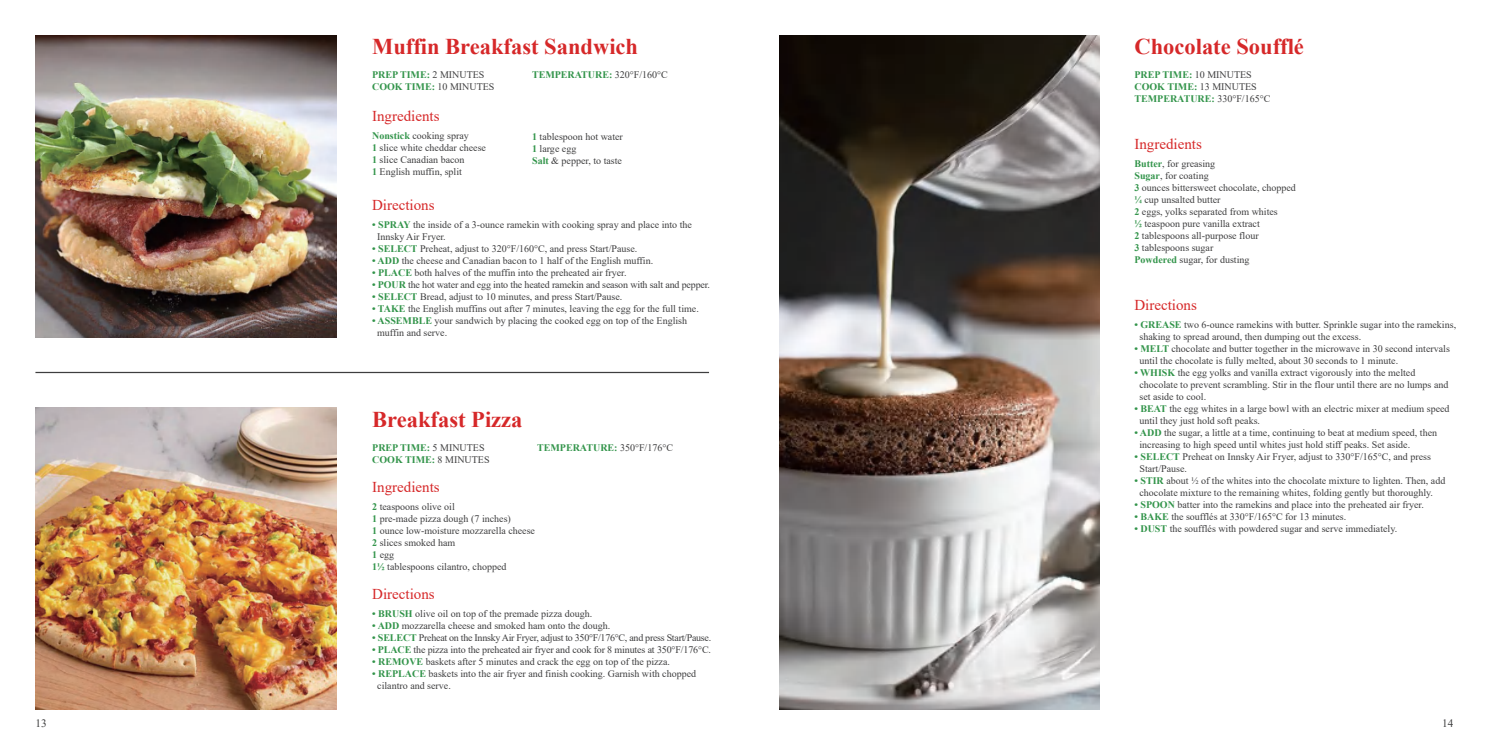
<style>
.page{position:relative;width:1489px;height:745px;background:#fff}
.page>*{position:absolute;margin:0;border:0;box-sizing:border-box;transform-origin:0 0}
.t1{font:700 22.5px "Times New Roman";color:#d62829}
.t2{font:15px "Times New Roman";color:#d62829}
.t3{font:11.25px "Times New Roman";color:#3e3e3f}
.t4{font:10px/12px "Times New Roman";color:#3e3e3f}
.t5{font:700 10px/12px "Times New Roman";color:#32944a}
.t6{font:10px "Times New Roman";letter-spacing:-.025em;color:#3e3e3f}
.s1{font-weight:400;color:#3e3e3f}
.s2{font-weight:700;color:#32944a}
</style>
<div class="page">
<img style="left:35px;top:35px;width:302px;height:302px">
<img style="left:35px;top:407px;width:302px;height:302px">
<img style="left:780px;top:35px;width:318px;height:674px">
<hr style="left:35px;top:371px;width:674px;height:2px;background:#3e3e3f">
<h1 class="t1" style="left:372px;top:30px;width:267px">Muffin Breakfast Sandwich</h1>
<p class="t5" style="left:372px;top:68px;width:114px">PREP TIME: <span class="s1">2 MINUTES</span></p>
<p class="t5" style="left:532px;top:68px;width:137px">TEMPERATURE: <span class="s1">320°F/160°C</span></p>
<p class="t5" style="left:372px;top:80px;width:124px">COOK TIME: <span class="s1">10 MINUTES</span></p>
<h2 class="t2" style="left:372px;top:106px;width:69px">Ingredients</h2>
<p class="t4" style="left:372px;top:129px;width:115px"><span class="s2">Nonstick</span> cooking spray<br><span class="s2">1</span> slice white cheddar cheese<br><span class="s2">1</span> slice Canadian bacon<br><span class="s2">1</span> English muffin, split</p>
<h2 class="t2" style="left:372px;top:195px;width:64px">Directions</h2>
<p class="t4" style="left:377px;top:218px;width:316px;text-indent:-5px"><span class="s2">• SPRAY</span> the inside of a 3-ounce ramekin with cooking spray and place into the<br>Innsky Air Fryer.</p>
<p class="t4" style="left:372px;top:242px;width:267px"><span class="s2">• SELECT</span> Preheat, adjust to 320°F/160°C, and press Start/Pause.</p>
<p class="t4" style="left:372px;top:254px;width:282px"><span class="s2">• ADD</span> the cheese and Canadian bacon to 1 half of the English muffin.</p>
<p class="t4" style="left:372px;top:266px;width:256px"><span class="s2">• PLACE</span> both halves of the muffin into the preheated air fryer.</p>
<p class="t4" style="left:372px;top:278px;width:339px"><span class="s2">• POUR</span> the hot water and egg into the heated ramekin and season with salt and pepper.</p>
<p class="t4" style="left:372px;top:290px;width:252px"><span class="s2">• SELECT</span> Bread, adjust to 10 minutes, and press Start/Pause.</p>
<p class="t4" style="left:372px;top:302px;width:328px"><span class="s2">• TAKE</span> the English muffins out after 7 minutes, leaving the egg for the full time.</p>
<p class="t4" style="left:377px;top:314px;width:311px;text-indent:-5px"><span class="s2">• ASSEMBLE</span> your sandwich by placing the cooked egg on top of the English muffin and serve.</p>
<p class="t4" style="left:532px;top:130px;width:92px"><span class="s2">1</span> tablespoon hot water<br><span class="s2">1</span> large egg<br><span class="s2">Salt</span> &amp; pepper, to taste</p>
<h1 class="t1" style="left:372px;top:402px;width:152px">Breakfast Pizza</h1>
<p class="t5" style="left:372px;top:441px;width:114px">PREP TIME: <span class="s1">5 MINUTES</span></p>
<p class="t5" style="left:537px;top:441px;width:137px">TEMPERATURE: <span class="s1">350°F/176°C</span></p>
<p class="t5" style="left:372px;top:453px;width:119px">COOK TIME: <span class="s1">8 MINUTES</span></p>
<h2 class="t2" style="left:372px;top:476px;width:69px">Ingredients</h2>
<p class="t4" style="left:372px;top:500px;width:164px"><span class="s2">2</span> teaspoons olive oil<br><span class="s2">1</span> pre-made pizza dough (7 inches)<br><span class="s2">1</span> ounce low-moisture mozzarella cheese<br><span class="s2">2</span> slices smoked ham<br><span class="s2">1</span> egg<br><span class="s2">1½</span> tablespoons cilantro, chopped</p>
<h2 class="t2" style="left:372px;top:583px;width:64px">Directions</h2>
<p class="t4" style="left:372px;top:607px;width:221px"><span class="s2">• BRUSH</span> olive oil on top of the premade pizza dough.</p>
<p class="t4" style="left:372px;top:619px;width:239px"><span class="s2">• ADD</span> mozzarella cheese and smoked ham onto the dough.</p>
<p class="t6" style="left:372px;top:630px;width:340px"><span class="s2">• SELECT</span> Preheat on the Innsky Air Fryer, adjust to 350°F/176°C, and press Start/Pause.</p>
<p class="t4" style="left:372px;top:643px;width:340px"><span class="s2">• PLACE</span> the pizza into the preheated air fryer and cook for 8 minutes at 350°F/176°C.</p>
<p class="t4" style="left:372px;top:655px;width:299px"><span class="s2">• REMOVE</span> baskets after 5 minutes and crack the egg on top of the pizza.</p>
<p class="t4" style="left:377px;top:667px;width:320px;text-indent:-5px"><span class="s2">• REPLACE</span> baskets into the air fryer and finish cooking. Garnish with chopped cilantro and serve.</p>
<h1 class="t1" style="left:1134px;top:30px;width:171px">Chocolate Soufflé</h1>
<p class="t5" style="left:1134px;top:68px;width:137px">PREP TIME: <span class="s1">10 MINUTES<br></span>COOK TIME: <span class="s1">13 MINUTES<br></span>TEMPERATURE: <span class="s1">330°F/165°C</span></p>
<h2 class="t2" style="left:1134px;top:134px;width:69px">Ingredients</h2>
<p class="t4" style="left:1134px;top:157px;width:163px"><span class="s2">Butter</span>, for greasing<br><span class="s2">Sugar</span>, for coating<br><span class="s2">3</span> ounces bittersweet chocolate, chopped <span class="s2">¼</span> cup unsalted butter<br><span class="s2">2</span> eggs, yolks separated from whites<br><span class="s2">½</span> teaspoon pure vanilla extract<br><span class="s2">2</span> tablespoons all-purpose flour<br><span class="s2">3</span> tablespoons sugar<br><span class="s2">Powdered</span> sugar, for dusting</p>
<h2 class="t2" style="left:1134px;top:294px;width:64px">Directions</h2>
<p class="t4" style="left:1139px;top:317px;width:318px;text-indent:-5px"><span class="s2">• GREASE</span> two 6-ounce ramekins with butter. Sprinkle sugar into the ramekins, shaking to spread around, then dumping out the excess.</p>
<p class="t4" style="left:1139px;top:341px;width:312px;text-indent:-5px"><span class="s2">• MELT</span> chocolate and butter together in the microwave in 30 second intervals until the chocolate is fully melted, about 30 seconds to 1 minute.</p>
<p class="t4" style="left:1139px;top:365px;width:310px;text-indent:-5px"><span class="s2">• WHISK</span> the egg yolks and vanilla extract vigorously into the melted chocolate to prevent scrambling. Stir in the flour until there are no lumps and set aside to cool.</p>
<p class="t4" style="left:1139px;top:401px;width:312px;text-indent:-5px"><span class="s2">• BEAT</span> the egg whites in a large bowl with an electric mixer at medium speed until they just hold soft peaks.</p>
<p class="t4" style="left:1139px;top:425px;width:299px;text-indent:-5px"><span class="s2">• ADD</span> the sugar, a little at a time, continuing to beat at medium speed, then increasing to high speed until whites just hold stiff peaks. Set aside.</p>
<p class="t4" style="left:1139px;top:449px;width:293px;text-indent:-5px"><span class="s2">• SELECT</span> Preheat on Innsky Air Fryer, adjust to 330°F/165°C, and press<br>Start/Pause.</p>
<p class="t4" style="left:1139px;top:473px;width:307px;text-indent:-5px"><span class="s2">• STIR</span> about ½ of the whites into the chocolate mixture to lighten. Then, add chocolate mixture to the remaining whites, folding gently but thoroughly.</p>
<p class="t4" style="left:1134px;top:497px;width:291px"><span class="s2">• SPOON</span> batter into the ramekins and place into the preheated air fryer.</p>
<p class="t4" style="left:1134px;top:509px;width:213px"><span class="s2">• BAKE</span> the soufflés at 330°F/165°C for 13 minutes.</p>
<p class="t4" style="left:1134px;top:521px;width:264px"><span class="s2">• DUST</span> the soufflés with powdered sugar and serve immediately.</p>
<p class="t3" style="left:35px;top:714px;width:13px">13</p>
<p class="t3" style="left:1442px;top:714px;width:13px">14</p>
</div>
